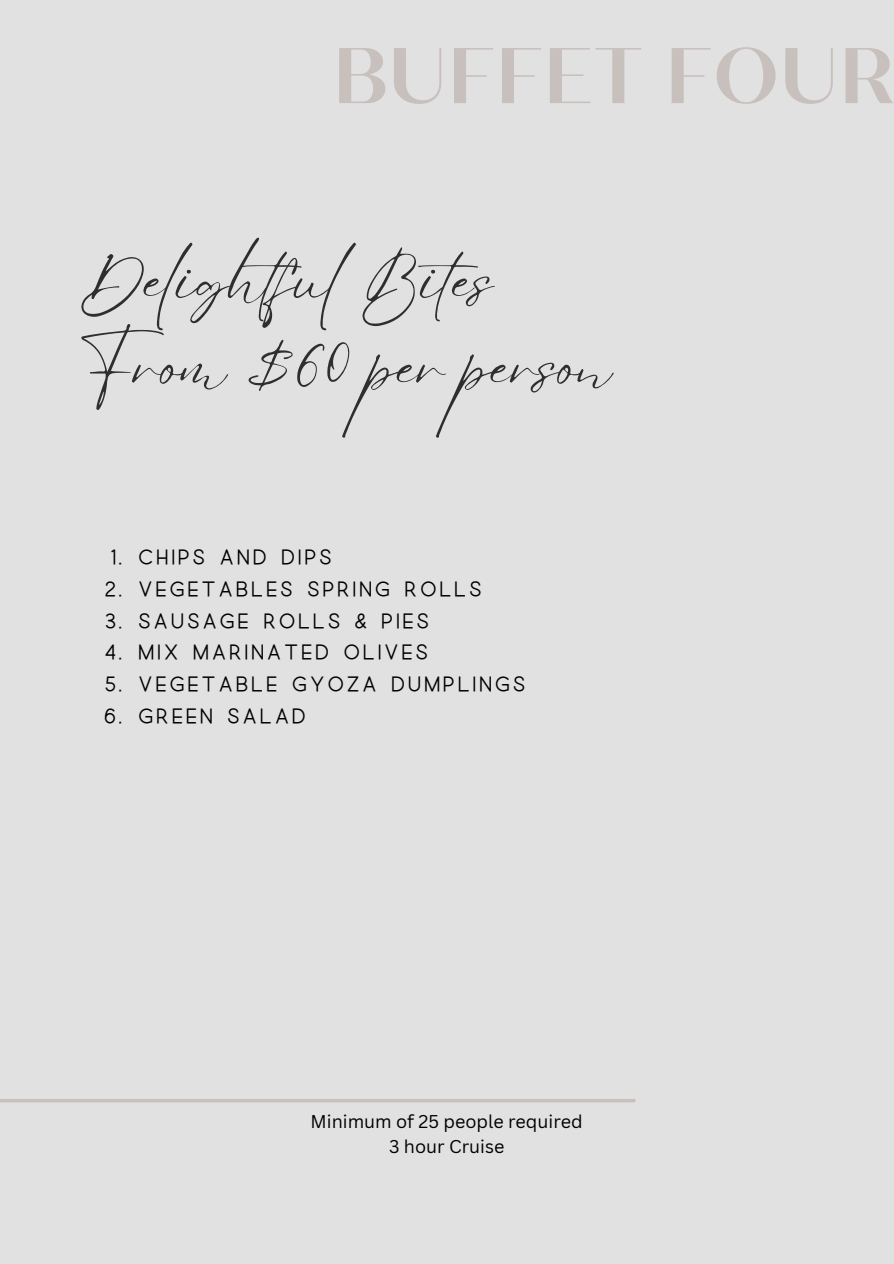
<style>
.page{position:relative;width:894px;height:1264px;background:#fff}
.page>*{position:absolute;margin:0;border:0;box-sizing:border-box;transform-origin:0 0}
.t1{font:700 78.6px "Quiche Display";letter-spacing:.02em;color:#c8c0bc}
.t2{font:62.1px/86.1px "Eyesome Script";color:#2e2e2e}
.t3{font:19.35px "Quick";letter-spacing:.1em;color:#000}
.t4{font:18px "Canva Sans";color:#000}
</style>
<div class="page">
<div style="left:0;top:0;width:893px;height:1263px;background:#e1e1e1"></div>
<hr style="left:0;top:1099px;width:635px;height:3px;background:#c8c0bc">
<h1 class="t1" style="left:333px;top:29px;width:561px">BUFFET FOUR</h1>
<h2 class="t2" style="left:78px;top:232px;width:535px">Delightful Bites<br>From $60 per person</h2>
<p class="t3" style="left:110px;top:549px;width:224px">1. CHIPS AND DIPS</p>
<p class="t3" style="left:104px;top:581px;width:379px">2. VEGETABLES SPRING ROLLS</p>
<p class="t3" style="left:104px;top:613px;width:327px">3. SAUSAGE ROLLS &amp; PIES</p>
<p class="t3" style="left:104px;top:645px;width:326px">4. MIX MARINATED OLIVES</p>
<p class="t3" style="left:104px;top:676px;width:423px">5. VEGETABLE GYOZA DUMPLINGS</p>
<p class="t3" style="left:103px;top:708px;width:204px">6. GREEN SALAD</p>
<p class="t4" style="left:310px;top:1109px;width:273px">Minimum of 25 people required</p>
<p class="t4" style="left:389px;top:1133px;width:117px">3 hour Cruise</p>
</div>
